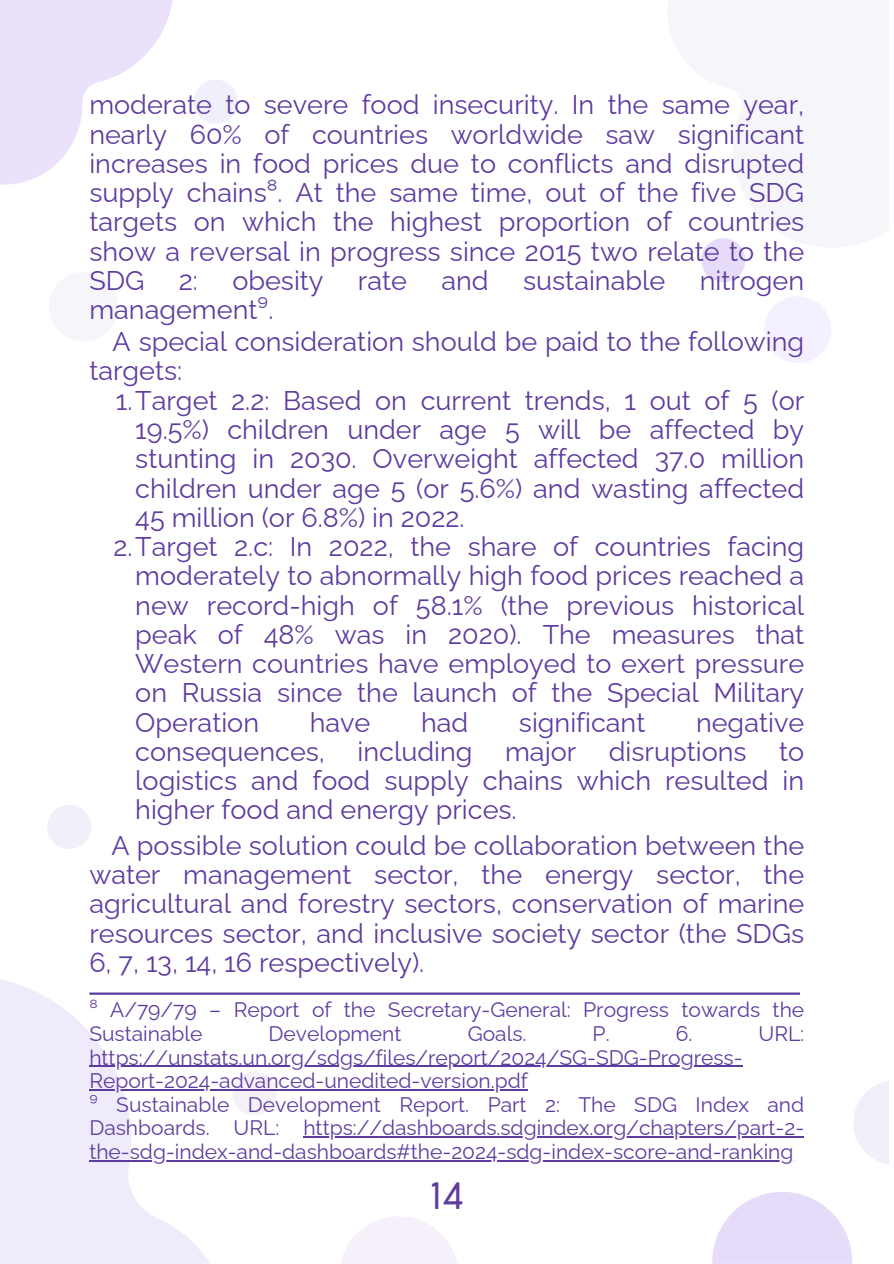
<style>
.page{position:relative;width:894px;height:1264px;background:#fff}
.page>*{position:absolute;margin:0;border:0;box-sizing:border-box;transform-origin:0 0}
.t1{font:36px "Coco Gothic";color:#5e3b9f}
.t2{font:27px/29.2px "Raleway";color:#5e3b9f;text-align:justify}
.t3{font:21px/23.7px "Raleway";color:#5e3b9f}
</style>
<div class="page">
<img style="left:0;top:0;width:888px;height:1263px">
<hr style="left:89px;top:992px;width:710px;height:2px;background:#5e3b9f">
<hr style="left:89px;top:1065px;width:653px;height:1px;background:#5e3b9f">
<hr style="left:89px;top:1089px;width:438px;height:1px;background:#5e3b9f">
<hr style="left:303px;top:1136px;width:501px;height:1px;background:#5e3b9f">
<hr style="left:89px;top:1160px;width:704px;height:1px;background:#5e3b9f">
<h1 class="t2" style="left:89px;top:90px;width:716px">moderate to severe food insecurity. In the same year, nearly 60% of countries worldwide saw significant increases in food prices due to conflicts and disrupted supply chains⁸. At the same time, out of the five SDG targets on which the highest proportion of countries show a reversal in progress since 2015 two relate to the SDG</h1>
<h1 class="t2" style="left:179px;top:266px;width:21px">2:</h1>
<h1 class="t2" style="left:232px;top:266px;width:93px">obesity</h1>
<h1 class="t2" style="left:358px;top:266px;width:51px">rate</h1>
<h1 class="t2" style="left:441px;top:266px;width:49px">and</h1>
<h1 class="t2" style="left:523px;top:266px;width:144px">sustainable</h1>
<h1 class="t2" style="left:699px;top:266px;width:106px">nitrogen</h1>
<h1 class="t2" style="left:89px;top:295px;width:185px">management⁹.</h1>
<p class="t2" style="left:89px;top:327px;width:716px;text-indent:23px">A special consideration should be paid to the following targets:</p>
<p class="t2" style="left:135px;top:385px;width:670px;text-indent:-19px">1.Target 2.2: Based on current trends, 1 out of 5 (or 19.5%) children under age 5 will be affected by stunting in 2030. Overweight affected 37.0 million children under age 5 (or 5.6%) and wasting affected 45 million (or 6.8%) in 2022.</p>
<h1 class="t2" style="left:135px;top:532px;width:670px;text-indent:-22px">2.Target 2.c: In 2022, the share of countries facing moderately to abnormally high food prices reached a new record-high of 58.1% (the previous historical peak of 48% was in 2020). The measures that Western countries have employed to exert pressure on Russia since the launch of the Special Military Operation</h1>
<h1 class="t2" style="left:309px;top:707px;width:62px">have</h1>
<h1 class="t2" style="left:421px;top:707px;width:49px">had</h1>
<h1 class="t2" style="left:519px;top:707px;width:128px">significant</h1>
<h1 class="t2" style="left:135px;top:707px;width:670px;text-indent:560px">negative consequences, including major disruptions to logistics and food supply chains which resulted in higher food and energy prices.</h1>
<h1 class="t2" style="left:89px;top:830px;width:716px;text-indent:22px">A possible solution could be collaboration between the water management sector, the energy sector, the agricultural and forestry sectors, conservation of marine resources sector, and inclusive society sector (the SDGs 6, 7, 13, 14, 16 respectively).</h1>
<p class="t3" style="left:89px;top:997px;width:716px">⁸ A/79/79 – Report of the Secretary-General: Progress towards the<br>Sustainable</p>
<p class="t3" style="left:268px;top:1021px;width:134px">Development</p>
<p class="t3" style="left:467px;top:1021px;width:60px">Goals.</p>
<p class="t3" style="left:592px;top:1021px;width:19px">P.</p>
<p class="t3" style="left:675px;top:1021px;width:18px">6.</p>
<p class="t3" style="left:758px;top:1021px;width:47px">URL:</p>
<p class="t3" style="left:89px;top:1045px;width:716px">https://unstats.un.org/sdgs/files/report/2024/SG-SDG-Progress-Report-2024-advanced-unedited-version.pdf<br>⁹ Sustainable Development Report. Part 2: The SDG Index and Dashboards. URL: https://dashboards.sdgindex.org/chapters/part-2- the-sdg-index-and-dashboards#the-2024-sdg-index-score-and-ranking</p>
<p class="t1" style="left:429px;top:1182px;width:36px">14</p>
</div>
